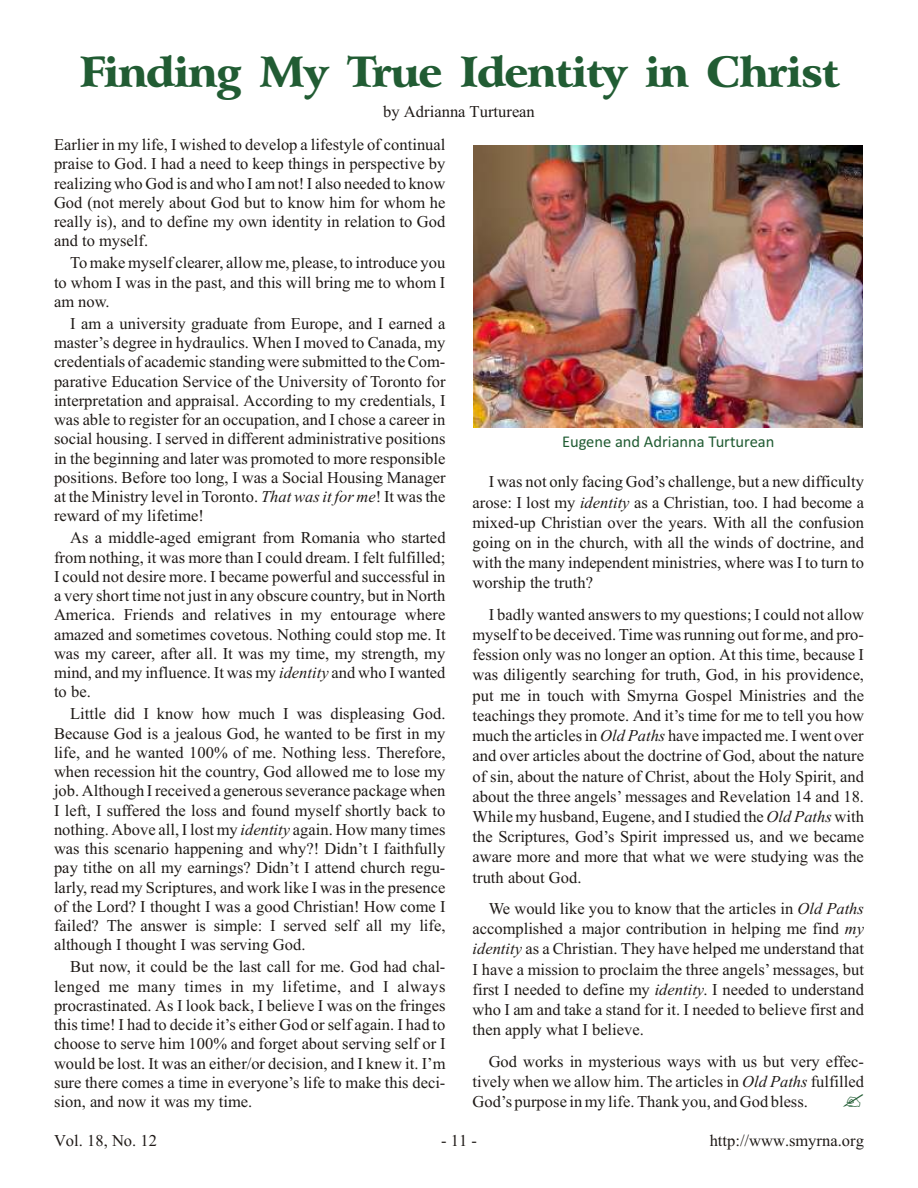
<style>
.page{position:relative;width:918px;height:1188px;background:#fff}
.page>*{position:absolute;margin:0;border:0;box-sizing:border-box;transform-origin:0 0}
.t1{font:42px "Arrus Blk BT";letter-spacing:-.04em;color:#215c33}
.t2{font:16.5px/19.2px "Times New Roman";color:#1f1a17;text-align:justify}
.t3{font:16.5px "Calibri";color:#215c33}
.s1{font-style:italic}
</style>
<div class="page">
<img style="left:474px;top:145px;width:389px;height:282px">
<h1 class="t1" style="left:80px;top:55px;width:761px">Finding My True Identity in Christ</h1>
<p class="t2" style="left:54px;top:96px;width:482px;line-height:33.5px;text-indent:329px">by Adrianna Turturean<br>Ear lier in my life, I wished to develop a life style of con tin ual</p>
<p class="t2" style="left:54px;top:156px;width:393px">praise to God. I had a need to keep things in per spective by real iz ing who God is and who I am not! I also needed to know God (not merely about God but to know him for whom he really is), and to define my own iden tity in rela tion to God and to myself.</p>
<p class="t2" style="left:54px;top:255px;width:393px;text-indent:16px">To make myself clearer, allow me, please, to intro duce you to whom I was in the past, and this will bring me to whom I am now.</p>
<p class="t2" style="left:54px;top:315px;width:393px;text-indent:16px">I am a uni ver sity grad u ate from Europe, and I earned a mas ter’s degree in hydrau lics. When I moved to Can ada, my cre den tials of aca demic standing were submit ted to the Com - par a tive Edu ca tion Ser vice of the Uni ver sity of Toronto for interpre ta tion and appraisal. Accord ing to my cre den tials, I was able to reg is ter for an occu pa tion, and I chose a career in social housing. I served in differ ent admin is tra tive posi tions in the begin ning and later was pro moted to more respon si ble posi tions. Before too long, I was a Social Housing Man ager at the Min is try level in Toronto. <span class="s1">That was it for me</span>! It was the reward of my life time!</p>
<p class="t2" style="left:54px;top:530px;width:393px;text-indent:16px">As a mid dle-aged emi grant from Roma nia who started from noth ing, it was more than I could dream. I felt ful filled; I could not desire more. I became pow er ful and suc cess ful in a very short time not just in any obscure coun try, but in North Amer ica. Friends and rel a tives in my entourage where amazed and some times cov et ous. Noth ing could stop me. It was my career, after all. It was my time, my strength, my mind, and my influ ence. It was my <span class="s1">iden tity</span> and who I wanted to be.</p>
<p class="t2" style="left:54px;top:706px;width:393px;text-indent:16px">Lit tle did I know how much I was dis pleas ing God.<br>Because God is a jeal ous God, he wanted to be first in my life, and he wanted 100% of me. Noth ing less. There fore, when reces sion hit the coun try, God allowed me to lose my job. Although I received a gen er ous sev er ance pack age when I left, I suffered the loss and found myself shortly back to noth ing. Above all, I lost my <span class="s1">iden tity</span> again. How many times was this sce nario hap pen ing and why?! Did n’t I faith fully pay tithe on all my earn ings? Did n’t I attend church reg u - larly, read my Scrip tures, and work like I was in the pres ence of the Lord? I thought I was a good Chris tian! How come I failed? The answer is simple: I served self all my life, although I thought I was serv ing God.</p>
<p class="t2" style="left:54px;top:959px;width:393px;text-indent:16px">But now, it could be the last call for me. God had chal&shy;lenged me many times in my life time, and I always pro cras ti nated. As I look back, I believe I was on the fringes this time! I had to decide it’s either God or self again. I had to choose to serve him 100% and forget about serv ing self or I would be lost. It was an either/or deci sion, and I knew it. I’m sure there comes a time in everyone’s life to make this deci - sion, and now it was my time.</p>
<p class="t3" style="left:562px;top:434px;width:214px">Eu gene and Adrianna Turturean</p>
<p class="t2" style="left:472px;top:473px;width:393px;line-height:20.2px;text-indent:16px">I was not only fac ing God’s chal lenge, but a new diffi culty arose: I lost my <span class="s1">iden tity</span> as a Christian, too. I had become a mixed-up Chris tian over the years. With all the con fu sion going on in the church, with all the winds of doc trine, and with the many inde pend ent min is tries, where was I to turn to wor ship the truth?</p>
<p class="t2" style="left:472px;top:606px;width:393px;line-height:20.2px;text-indent:16px">I badly wanted answers to my ques tions; I could not allow myself to be deceived. Time was run ning out for me, and pro - fession only was no lon ger an option. At this time, because I was dil i gently search ing for truth, God, in his prov i dence, put me in touch with Smyrna Gos pel Min is tries and the teach ings they pro mote. And it’s time for me to tell you how much the arti cles in <span class="s1">Old Paths</span> have impacted me. I went over and over articles about the doctrine of God, about the nature of sin, about the nature of Christ, about the Holy Spirit, and about the three angels’ mes sages and Rev e la tion 14 and 18.<br>While my hus band, Eugene, and I stud ied the <span class="s1">Old Paths</span> with the Scrip tures, God’s Spirit impressed us, and we became aware more and more that what we were studying was the truth about God.</p>
<p class="t2" style="left:472px;top:900px;width:393px;line-height:20.2px;text-indent:16px">We would like you to know that the articles in <span class="s1">Old Paths </span>accomplished a major con tri bu tion in help ing me find <span class="s1">my iden tity</span> as a Christian. They have helped me understand that I have a mis sion to pro claim the three angels’ mes sages, but first I needed to define my <span class="s1">iden tity</span>. I needed to under stand who I am and take a stand for it. I needed to believe first and then apply what I believe.</p>
<p class="t2" style="left:472px;top:1052px;width:393px;line-height:20.2px;text-indent:16px">God works in mys te ri ous ways with us but very effec&shy;tively when we allow him. The arti cles in <span class="s1">Old Paths</span> ful filled God’s pur pose in my life. Thank you, and God bless.</p>
<p class="t2" style="left:54px;top:1132px;width:105px">Vol. 18, No. 12</p>
<p class="t2" style="left:441px;top:1132px;width:37px">- 11 -</p>
<p class="t2" style="left:710px;top:1132px;width:156px">http://www.smyrna.org</p>
</div>
